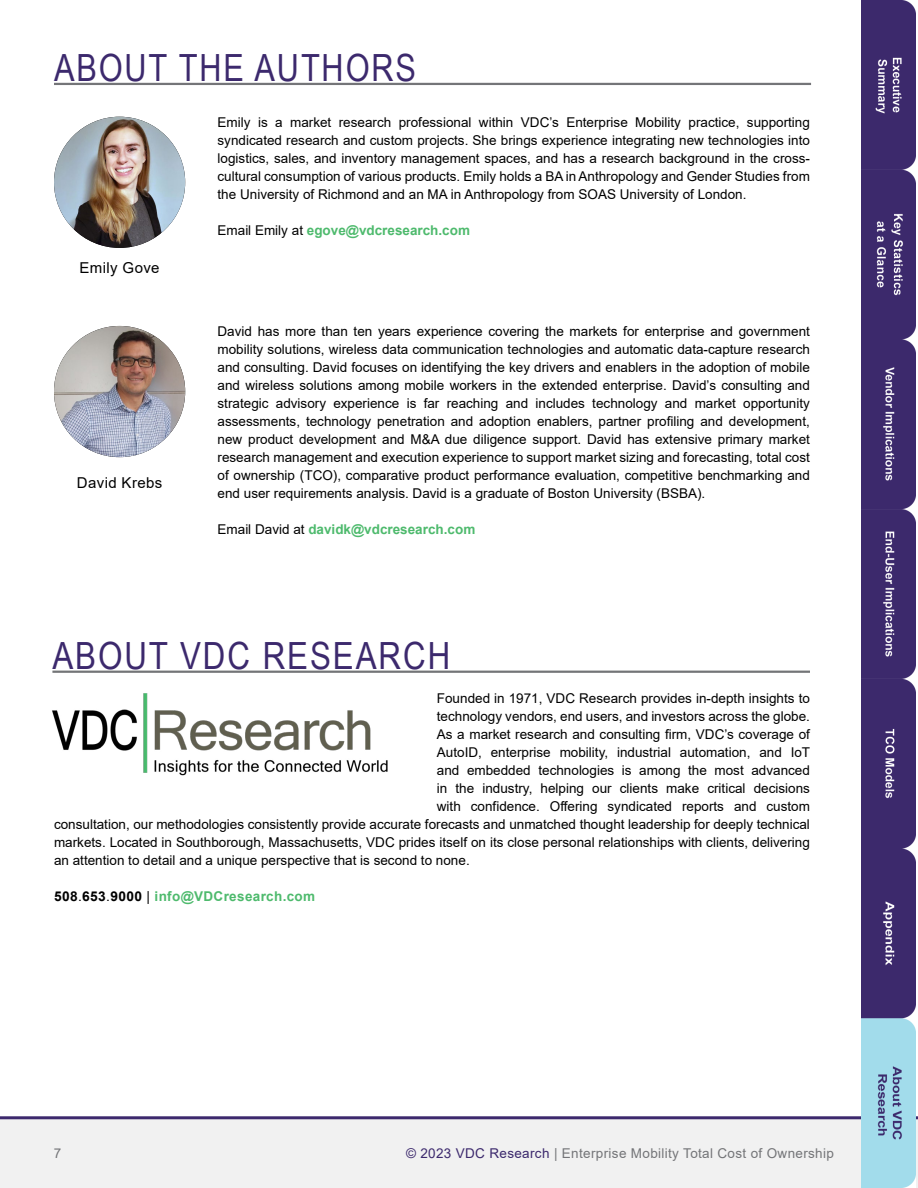
<style>
.page{position:relative;width:918px;height:1188px;background:#fff}
.page>*{position:absolute;margin:0;border:0;box-sizing:border-box;transform-origin:0 0}
.t1{font:37.5px "Arial Narrow";letter-spacing:.05em;color:#3c296d}
.t2{font:15px "Arial";letter-spacing:.025em;color:#000}
.t3{font:13.5px/18px "Arial";color:#000;text-align:justify}
.t4{font:700 13.5px "Arial";color:#4eba6d}
.t5{font:13.5px "Arial";letter-spacing:.025em;color:#747578}
.t6{font:700 13.5px "Arial";letter-spacing:.025em;color:#4eba6d}
.s1{font-weight:400;color:#000}
.s2{color:#000}
.s3{color:#3c296d}
</style>
<div class="page">
<div style="left:0;top:1118px;width:918px;height:70px;background:#f1f1f1"></div>
<hr style="left:0;top:1116px;width:918px;height:3px;background:#3c296d">
<hr style="left:54px;top:83px;width:757px;height:2px;background:#747578">
<img style="left:861px;top:0;width:54px;height:1188px">
<img style="left:54px;top:117px;width:131px;height:131px;border-radius:66px">
<img style="left:54px;top:326px;width:131px;height:131px;border-radius:66px">
<hr style="left:52px;top:671px;width:758px;height:2px;background:#737577">
<img style="left:52px;top:694px;width:336px;height:82px">
<h1 class="t1" style="left:54px;top:41px;width:364px">ABOUT THE AUTHORS</h1>
<p class="t3" style="left:218px;top:113px;width:594px">Emily is a market research professional within VDC’s Enterprise Mobility practice, supporting syndicated research and custom projects. She brings experience integrating new technologies into logistics, sales, and inventory management spaces, and has a research background in the cross&shy;cultural consumption of various products. Emily holds a BA in Anthropology and Gender Studies from the University of Richmond and an MA in Anthropology from SOAS University of London.</p>
<p class="t4" style="left:218px;top:220px;width:254px"><span class="s1">Email Emily at</span> egove@vdcresearch.com</p>
<p class="t2" style="left:80px;top:257px;width:82px">Emily Gove</p>
<p class="t2" style="left:77px;top:473px;width:87px">David Krebs</p>
<p class="t3" style="left:218px;top:322px;width:594px">David has more than ten years experience covering the markets for enterprise and government mobility solutions, wireless data communication technologies and automatic data-capture research and consulting. David focuses on identifying the key drivers and enablers in the adoption of mobile and wireless solutions among mobile workers in the extended enterprise. David’s consulting and strategic advisory experience is far reaching and includes technology and market opportunity assessments, technology penetration and adoption enablers, partner profiling and development, new product development and M&amp;A due diligence support. David has extensive primary market research management and execution experience to support market sizing and forecasting, total cost of ownership (TCO), comparative product performance evaluation, competitive benchmarking and end user requirements analysis. David is a graduate of Boston University (BSBA).</p>
<p class="t4" style="left:218px;top:519px;width:259px"><span class="s1">Email David at</span> davidk@vdcresearch.com</p>
<h1 class="t1" style="left:52px;top:628px;width:399px">ABOUT VDC RESEARCH</h1>
<p class="t3" style="left:437px;top:690px;width:375px">Founded in 1971, VDC Research provides in-depth insights to</p>
<p class="t3" style="left:437px;top:708px;width:375px">technology vendors, end users, and investors across the globe.</p>
<p class="t3" style="left:437px;top:725px;width:375px">As a market research and consulting firm, VDC’s coverage of</p>
<p class="t3" style="left:437px;top:743px;width:375px">AutoID, enterprise mobility, industrial automation, and IoT</p>
<p class="t3" style="left:437px;top:761px;width:375px">and embedded technologies is among the most advanced</p>
<p class="t3" style="left:437px;top:779px;width:375px">in the industry, helping our clients make critical decisions</p>
<p class="t3" style="left:437px;top:797px;width:375px">with confidence. Offering syndicated reports and custom</p>
<p class="t3" style="left:54px;top:815px;width:757px">consultation, our methodologies consistently provide accurate forecasts and unmatched thought leadership for deeply technical</p>
<p class="t3" style="left:54px;top:833px;width:757px">markets. Located in Southborough, Massachusetts, VDC prides itself on its close personal relationships with clients, delivering</p>
<p class="t3" style="left:54px;top:851px;width:417px">an attention to detail and a unique perspective that is second to none.</p>
<p class="t6" style="left:54px;top:887px;width:263px"><span class="s2">508</span><span class="s1">.</span><span class="s2">653</span><span class="s1">.</span><span class="s2">9000</span> <span class="s1">|</span> info@VDCresearch.com</p>
<p class="t5" style="left:54px;top:1144px;width:9px">7</p>
<p class="t5" style="left:406px;top:1144px;width:429px"><span class="s3">© 2023 VDC Research</span> | Enterprise Mobility Total Cost of Ownership</p>
</div>
